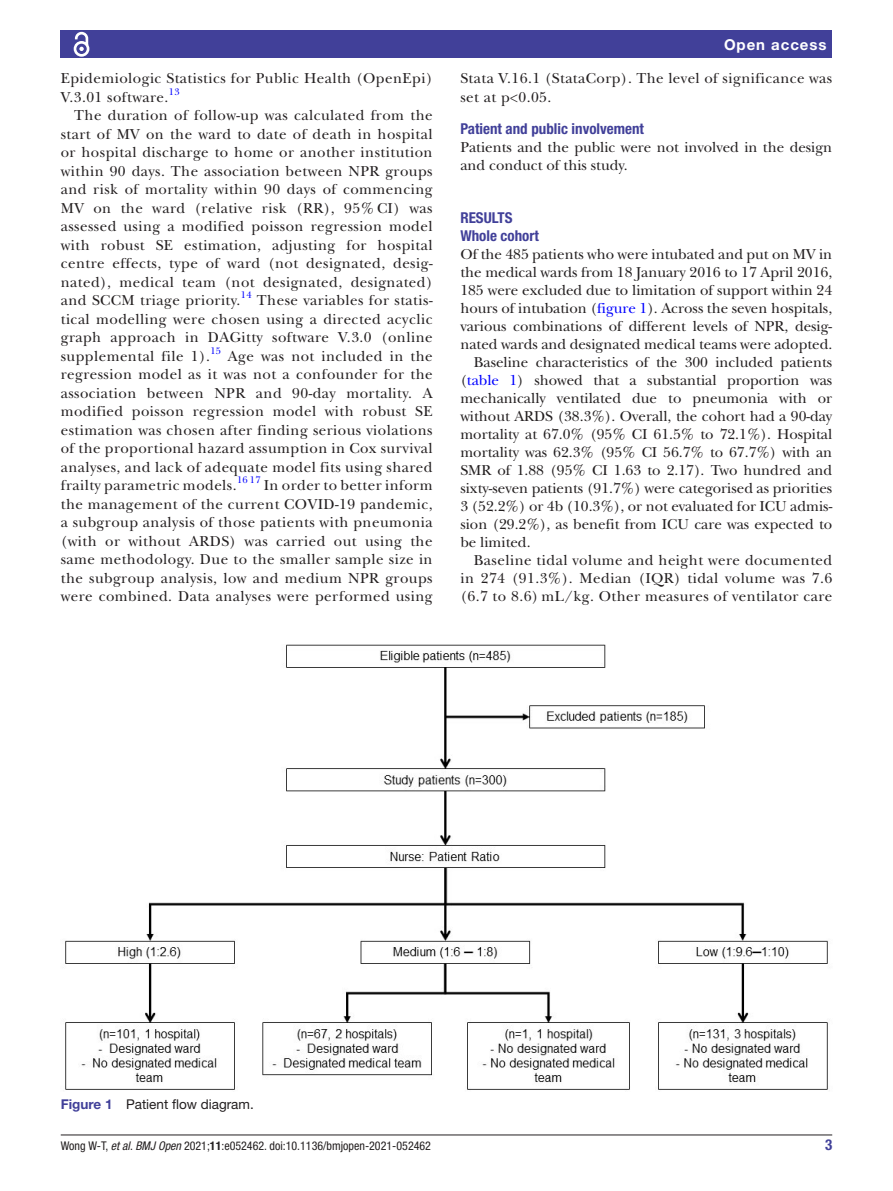
<style>
.page{position:relative;width:893px;height:1191px;background:#fff}
.page>*{position:absolute;margin:0;border:0;box-sizing:border-box;transform-origin:0 0}
.t1{font:15px/18.5px "New Baskerville";color:#231f20;text-align:justify}
.t2{font:15px/18.5px "New Baskerville";letter-spacing:.03em;color:#231f20}
.t3{font:700 condensed 15px/18px "Helvetica Neue LT Std";color:#414099}
.t4{font:700 15px "Helvetica Neue LT Std";letter-spacing:.065em;color:#fff}
.t5{font:13.5px "Helvetica Neue LT Std";color:#231f20}
.t6{font:condensed 12px "Helvetica Neue LT Std";color:#231f20}
.t7{font:9.9px "New Baskerville";letter-spacing:.03em;color:#00f}
.s1{color:#00f}
.s2{font-weight:700;color:#414099}
.s3{font-style:italic}
.s4{font-weight:700}
</style>
<div class="page">
<hr style="left:61px;top:1134px;width:771px;height:1px;background:#231f20">
<div style="left:61px;top:31px;width:771px;height:27px;background:#414099"></div>
<svg style="left:73px;top:31px;width:17px;height:26px"></svg>
<img style="left:65px;top:644px;width:763px;height:446px">
<p class="t2" style="left:61px;top:69px;width:373px">Epidemiologic Statistics for Public Health (OpenEpi)<br>V.3.01 software.</p>
<p class="t7" style="left:169px;top:86px;width:12px">13</p>
<p class="t1" style="left:61px;top:106px;width:373px;text-indent:13px">The duration of follow-up was calculated from the start of MV on the ward to date of death in hospital or hospital discharge to home or another institution within 90 days. The association between NPR groups and risk of mortality within 90 days of commencing MV on the ward (relative risk (RR), 95% CI) was assessed using a modified poisson regression model with robust SE estimation, adjusting for hospital centre effects, type of ward (not designated, desig&shy;nated), medical team (not designated, designated) and SCCM triage priority.</p>
<p class="t7" style="left:241px;top:289px;width:12px">14</p>
<p class="t1" style="left:61px;top:291px;width:373px;text-indent:196px">These variables for statis&shy;tical modelling were chosen using a directed acyclic graph approach in DAGitty software V.3.0 (online supplemental file 1).</p>
<p class="t7" style="left:210px;top:345px;width:12px">15</p>
<p class="t1" style="left:61px;top:346px;width:373px;text-indent:167px">Age was not included in the regression model as it was not a confounder for the association between NPR and 90-day mortality. A modified poisson regression model with robust SE estimation was chosen after finding serious violations of the proportional hazard assumption in Cox survival analyses, and lack of adequate model fits using shared frailty parametric models.</p>
<p class="t7" style="left:237px;top:474px;width:25px">16 17</p>
<p class="t1" style="left:61px;top:476px;width:373px;text-indent:203px">In order to better inform the management of the current COVID-19 pandemic, a subgroup analysis of those patients with pneumonia (with or without ARDS) was carried out using the same methodology. Due to the smaller sample size in the subgroup analysis, low and medium NPR groups were combined. Data analyses were performed using</p>
<p class="t4" style="left:724px;top:35px;width:104px">Open access</p>
<p class="t2" style="left:460px;top:69px;width:373px">Stata V.16.1 (StataCorp). The level of significance was set at p&lt;0.05.</p>
<p class="t3" style="left:460px;top:119px;width:185px">Patient and public involvement</p>
<p class="t1" style="left:460px;top:138px;width:373px;line-height:18px">Patients and the public were not involved in the design and conduct of this study.</p>
<p class="t3" style="left:460px;top:209px;width:80px">RESULTS<br>Whole cohort</p>
<p class="t1" style="left:460px;top:245px;width:373px">Of the 485 patients who were intubated and put on MV in</p>
<p class="t1" style="left:460px;top:263px;width:373px">the medical wards from 18 January 2016 to 17 April 2016,</p>
<p class="t1" style="left:460px;top:281px;width:373px">185 were excluded due to limitation of support within 24</p>
<p class="t1" style="left:460px;top:299px;width:373px">hours of intubation (<span class="s1">figure 1</span>). Across the seven hospitals,</p>
<p class="t1" style="left:460px;top:317px;width:373px">various combinations of different levels of NPR, desig-</p>
<p class="t1" style="left:460px;top:335px;width:373px">nated wards and designated medical teams were adopted.</p>
<p class="t1" style="left:474px;top:353px;width:360px">Baseline characteristics of the 300 included patients</p>
<p class="t1" style="left:460px;top:371px;width:373px">(<span class="s1">table 1</span>) showed that a substantial proportion was</p>
<p class="t1" style="left:460px;top:389px;width:373px">mechanically ventilated due to pneumonia with or</p>
<p class="t1" style="left:460px;top:407px;width:373px">without ARDS (38.3%). Overall, the cohort had a 90-day</p>
<p class="t1" style="left:460px;top:425px;width:373px">mortality at 67.0% (95% CI 61.5% to 72.1%). Hospital</p>
<p class="t1" style="left:460px;top:443px;width:373px">mortality was 62.3% (95% CI 56.7% to 67.7%) with an</p>
<p class="t1" style="left:460px;top:461px;width:373px">SMR of 1.88 (95% CI 1.63 to 2.17). Two hundred and</p>
<p class="t1" style="left:460px;top:479px;width:373px">sixty-seven patients (91.7%) were categorised as priorities</p>
<p class="t1" style="left:460px;top:497px;width:373px">3 (52.2%) or 4b (10.3%), or not evaluated for ICU admis-</p>
<p class="t1" style="left:460px;top:515px;width:373px">sion (29.2%), as benefit from ICU care was expected to</p>
<p class="t1" style="left:460px;top:533px;width:72px">be limited.</p>
<p class="t2" style="left:474px;top:551px;width:360px">Baseline tidal volume and height were documented</p>
<p class="t2" style="left:460px;top:569px;width:373px">in 274 (91.3%). Median (IQR) tidal volume was 7.6</p>
<p class="t2" style="left:460px;top:587px;width:373px">(6.7 to 8.6) mL/kg. Other measures of ventilator care</p>
<p class="t5" style="left:61px;top:1096px;width:195px"><span class="s2">Figure 1</span> Patient flow diagram.</p>
<p class="t6" style="left:61px;top:1138px;width:372px">Wong W-T, <span class="s3">et al</span>. <span class="s3">BMJ Open</span> 2021;<span class="s4">11</span>:e052462. doi:10.1136/bmjopen-2021-052462</p>
<p class="t3" style="left:825px;top:1135px;width:9px">3</p>
</div>
